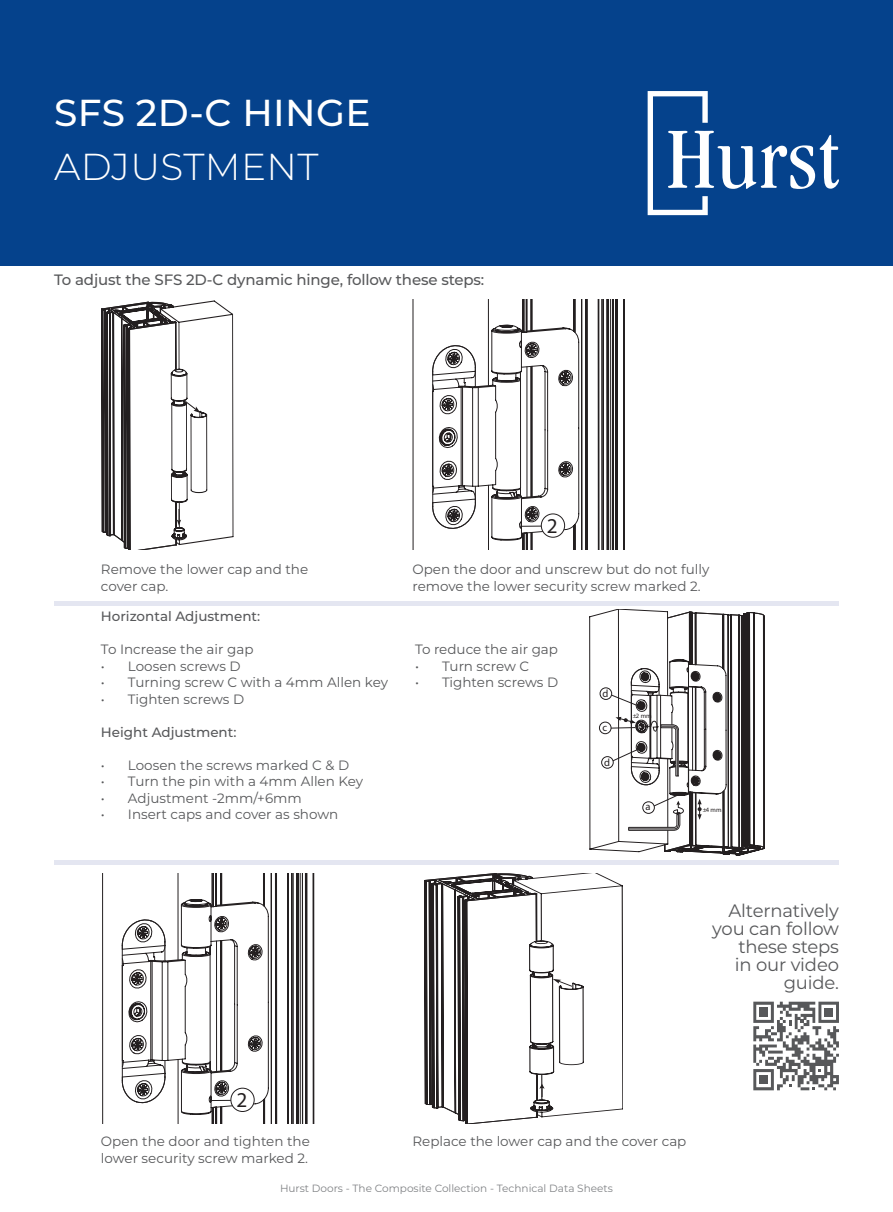
<style>
.page{position:relative;width:893px;height:1212px;background:#fff}
.page>*{position:absolute;margin:0;border:0;box-sizing:border-box;transform-origin:0 0}
.t1{font:500 37.5px "Montserrat";letter-spacing:.01em;color:#fff}
.t2{font:300 37.5px "Montserrat";letter-spacing:.01em;color:#fff}
.t3{font:700 21.15px "Univers";color:#231f20}
.t4{font:18px/18px "Montserrat";letter-spacing:-.01em;color:#57585a;text-align:right}
.t5{font:500 15px "Montserrat";letter-spacing:-.01em;color:#57585a}
.t6{font:13.5px/16.5px "Montserrat";color:#57585a}
.t7{font:500 13.5px "Montserrat";color:#57585a}
.t8{font:10.5px "Montserrat";color:#808285}
.t9{font:700 10.5px "Univers";color:#231f20}
.t10{font:300 condensed 6.6px "Univers";color:#231f20}
</style>
<div class="page">
<div style="left:0;top:0;width:893px;height:266px;background:#05428c"></div>
<svg style="left:424px;top:873px;width:199px;height:244px"></svg>
<svg style="left:425px;top:873px;width:120px;height:250px"></svg>
<svg style="left:553px;top:979px;width:20px;height:9px"></svg>
<svg style="left:102px;top:301px;width:131px;height:248px"></svg>
<svg style="left:412px;top:299px;width:2px;height:250px"></svg>
<svg style="left:432px;top:299px;width:193px;height:250px"></svg>
<div style="left:541px;top:514px;width:24px;height:23px;background:#fff;border-radius:50%"></div>
<div style="left:541px;top:514px;width:24px;height:23px;border:1px solid #231f20;border-radius:50%"></div>
<svg style="left:102px;top:873px;width:20px;height:250px"></svg>
<svg style="left:122px;top:873px;width:193px;height:250px"></svg>
<div style="left:231px;top:1088px;width:23px;height:23px;background:#fff;border-radius:50%"></div>
<div style="left:231px;top:1088px;width:23px;height:23px;border:1px solid #231f20;border-radius:50%"></div>
<svg style="left:589px;top:609px;width:176px;height:247px"></svg>
<div style="left:54px;top:601px;width:785px;height:5px;background:#e4e6f1"></div>
<div style="left:54px;top:860px;width:785px;height:5px;background:#e4e6f1"></div>
<svg style="left:753px;top:1002px;width:86px;height:88px"></svg>
<div style="left:759px;top:1008px;width:9px;height:9px;background:#57585a"></div>
<div style="left:824px;top:1008px;width:9px;height:9px;background:#57585a"></div>
<div style="left:759px;top:1075px;width:9px;height:9px;background:#57585a"></div>
<svg style="left:648px;top:91px;width:191px;height:124px"></svg>
<h1 class="t1" style="left:54px;top:87px;width:318px">SFS 2D-C HINGE</h1>
<h1 class="t2" style="left:54px;top:141px;width:266px">ADJUSTMENT</h1>
<p class="t5" style="left:54px;top:269px;width:432px">To adjust the SFS 2D-C dynamic hinge, follow these steps:</p>
<h2 class="t3" style="left:547px;top:513px;width:12px">2</h2>
<p class="t6" style="left:101px;top:561px;width:209px">Remove the lower cap and the cover cap.</p>
<p class="t7" style="left:101px;top:607px;width:161px">Horizontal Adjustment:</p>
<p class="t6" style="left:101px;top:641px;width:154px">To Increase the air gap</p>
<p class="t6" style="left:101px;top:657px;width:141px">• Loosen screws D</p>
<p class="t6" style="left:101px;top:673px;width:288px">• Turning screw C with a 4mm Allen key</p>
<p class="t6" style="left:101px;top:690px;width:145px">• Tighten screws D</p>
<p class="t7" style="left:101px;top:722px;width:137px">Height Adjustment:</p>
<p class="t6" style="left:101px;top:756px;width:250px">• Loosen the screws marked C &amp; D</p>
<p class="t6" style="left:101px;top:772px;width:264px">• Turn the pin with a 4mm Allen Key</p>
<p class="t6" style="left:101px;top:789px;width:202px">• Adjustment -2mm/+6mm</p>
<p class="t6" style="left:101px;top:805px;width:239px">• Insert caps and cover as shown</p>
<p class="t6" style="left:412px;top:561px;width:298px">Open the door and unscrew but do not fully remove the lower security screw marked 2.</p>
<p class="t6" style="left:415px;top:640px;width:145px">To reduce the air gap</p>
<p class="t6" style="left:415px;top:657px;width:116px">• Turn screw C</p>
<p class="t6" style="left:415px;top:673px;width:145px">• Tighten screws D</p>
<p class="t9" style="left:603px;top:687px;width:7px">d</p>
<p class="t9" style="left:603px;top:721px;width:6px">c</p>
<p class="t9" style="left:604px;top:756px;width:7px">d</p>
<p class="t10" style="left:633px;top:712px;width:20px">±2 mm</p>
<p class="t9" style="left:646px;top:800px;width:7px">a</p>
<p class="t10" style="left:703px;top:805px;width:20px">±4 mm</p>
<h3 class="t4" style="left:712px;top:901px;width:128px">Alternatively you can follow these steps<br>in our video guide.</h3>
<h2 class="t3" style="left:236px;top:1087px;width:12px">2</h2>
<p class="t6" style="left:101px;top:1132px;width:210px">Open the door and tighten the lower security screw marked 2.</p>
<p class="t6" style="left:412px;top:1132px;width:275px">Replace the lower cap and the cover cap</p>
<p class="t8" style="left:280px;top:1180px;width:334px">Hurst Doors - The Composite Collection - Technical Data Sheets</p>
</div>
